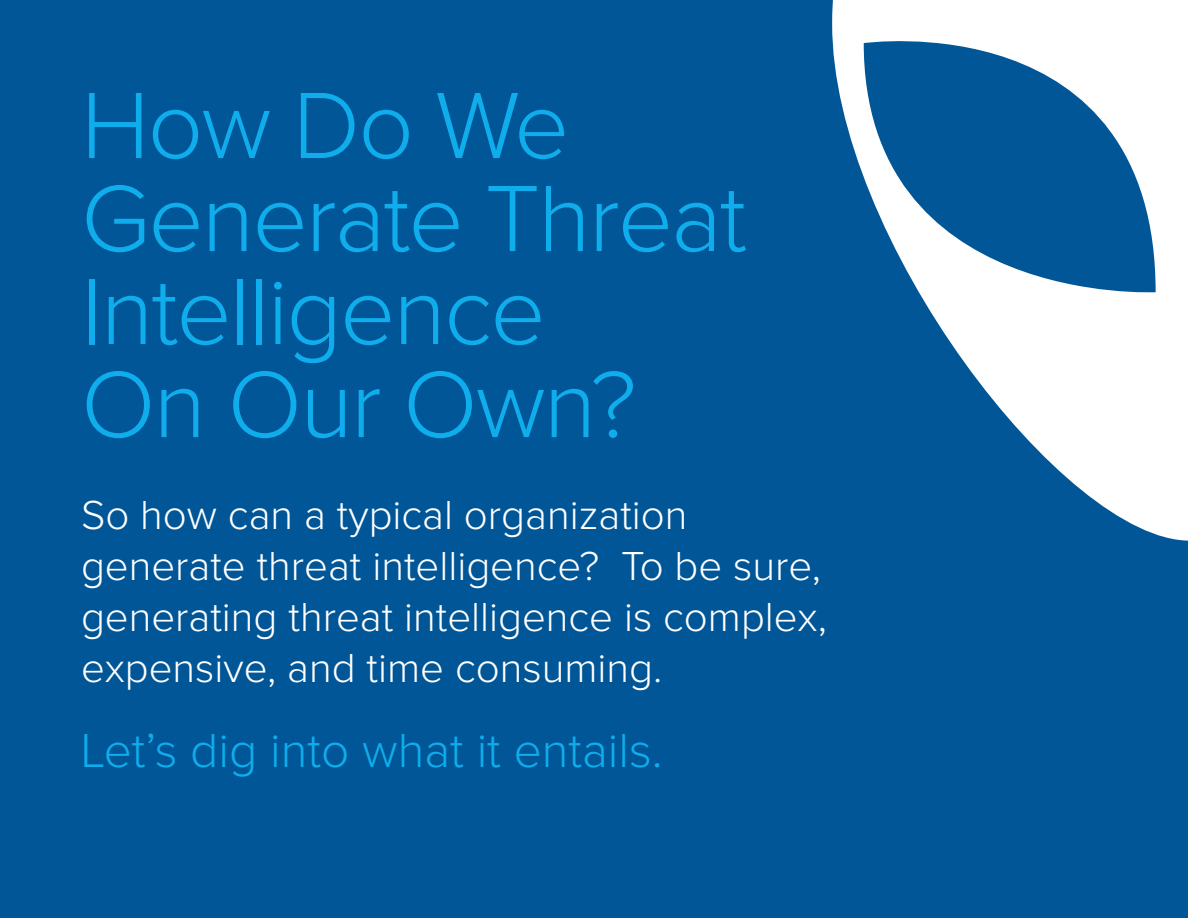
<style>
.page{position:relative;width:1188px;height:918px;background:#015697}
.page>*{position:absolute;margin:0;border:0;box-sizing:border-box;transform-origin:0 0}
.t1{font:300 97.5px/93px "Proxima Nova";letter-spacing:-.02em;color:#0fadec}
.t2{font:300 49.5px "Proxima Nova";color:#0fadec}
.t3{font:300 42px/51px "Proxima Nova";color:#fff}
</style>
<div class="page">
<svg style="left:832px;top:0;width:356px;height:541px"></svg>
<h1 class="t1" style="left:81px;top:83px;width:667px">How Do We<br>Generate Threat<br>Intelligence<br>On Our Own?</h1>
<p class="t3" style="left:81px;top:491px;width:747px">So how can a typical organization generate threat intelligence? To be sure, generating threat intelligence is complex, expensive, and time consuming.</p>
<p class="t2" style="left:81px;top:728px;width:583px">Let’s dig into what it entails.</p>
</div>
